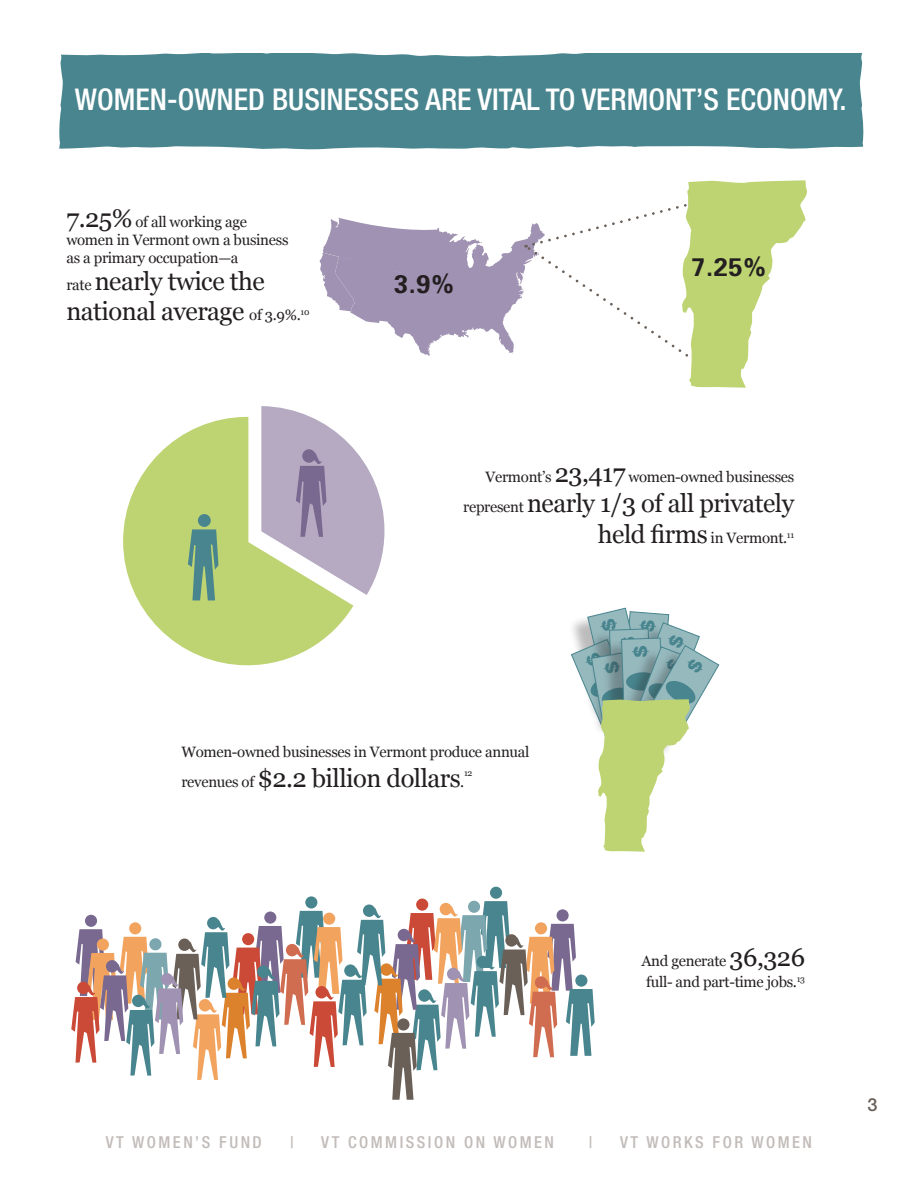
<style>
.page{position:relative;width:918px;height:1188px;background:#fff}
.page>*{position:absolute;margin:0;border:0;box-sizing:border-box;transform-origin:0 0}
.t1{font:500 condensed 30px "Helvetica Neue LT Std";color:#fff}
.t2{font:25.5px/30.6px "Georgia";letter-spacing:-.02em;color:#231f20}
.t3{font:700 25.5px "Univers";color:#231f20}
.t4{font:500 18px "Helvetica Neue LT Std";color:#6a6058}
.t5{font:500 condensed 16.5px "Helvetica Neue LT Std";letter-spacing:.15em;color:#c2bcb9}
.t6{font:15px/18px "Georgia";letter-spacing:-.02em;color:#231f20}
.t7{font:8.7px "Georgia";color:#231f20}
.s1{font-size:25.5px}
.s2{font-size:15px}
</style>
<div class="page">
<svg style="left:305px;top:896px;width:12px;height:13px"></svg>
<svg style="left:123px;top:417px;width:230px;height:248px;fill:#bed473"></svg>
<div style="left:59px;top:54px;width:805px;height:96px;background:#48858e"></div>
<svg style="left:319px;top:180px;width:488px;height:208px"></svg>
<svg style="left:188px;top:529px;width:30px;height:71px;background:#6c9d85"></svg>
<div style="left:198px;top:514px;width:13px;height:13px;background:#48858e;border-radius:50%"></div>
<div style="left:490px;top:887px;width:12px;height:12px;background:#48858e;border-radius:50%"></div>
<div style="left:416px;top:899px;width:12px;height:12px;background:#cb4a37;border-radius:50%"></div>
<svg style="left:71px;top:901px;width:524px;height:199px"></svg>
<div style="left:397px;top:1018px;width:12px;height:13px;background:#6a6058;border-radius:50%"></div>
<svg style="left:261px;top:406px;width:123px;height:189px"></svg>
<svg style="left:571px;top:608px;width:148px;height:244px"></svg>
<p class="t1" style="left:75px;top:82px;width:773px">WOMEN-OWNED BUSINESSES ARE VITAL TO VERMONT’S ECONOMY.</p>
<p class="t6" style="left:66px;top:213px;width:224px"><span class="s1">7.25%</span> of all working age women in Vermont own a business as a primary occupation—a</p>
<p class="t2" style="left:66px;top:266px;width:245px"><span class="s2">rate</span> nearly twice the national average <span class="s2">of 3.9%.</span><sup>10</sup></p>
<p class="t3" style="left:394px;top:268px;width:61px">3.9%</p>
<p class="t3" style="left:691px;top:251px;width:76px">7.25%</p>
<p class="t6" style="left:486px;top:468px;width:310px">Vermont’s <span class="s1">23,417</span> women-owned businesses</p>
<p class="t2" style="left:463px;top:489px;width:333px"><span class="s2">represent</span> nearly 1/3 of all privately</p>
<p class="t6" style="left:598px;top:529px;width:198px"><span class="s1">held firms</span> in Vermont.<sup>11</sup></p>
<p class="t6" style="left:181px;top:743px;width:350px">Women-owned businesses in Vermont produce annual</p>
<p class="t2" style="left:181px;top:764px;width:284px"><span class="s2">revenues of</span> $2.2 billion dollars<span class="s2">.</span></p>
<p class="t7" style="left:464px;top:768px;width:10px">12</p>
<p class="t6" style="left:642px;top:953px;width:165px">And generate <span class="s1">36,326</span></p>
<p class="t6" style="left:646px;top:974px;width:160px">full- and part-time jobs.<sup>13</sup></p>
<p class="t5" style="left:106px;top:1132px;width:157px">VT WOMEN’S FUND</p>
<p class="t5" style="left:290px;top:1132px;width:5px">|</p>
<p class="t5" style="left:321px;top:1132px;width:234px">VT COMMISSION ON WOMEN</p>
<p class="t5" style="left:589px;top:1132px;width:5px">|</p>
<p class="t5" style="left:620px;top:1132px;width:194px">VT WORKS FOR WOMEN</p>
<p class="t4" style="left:867px;top:1094px;width:12px">3</p>
</div>
